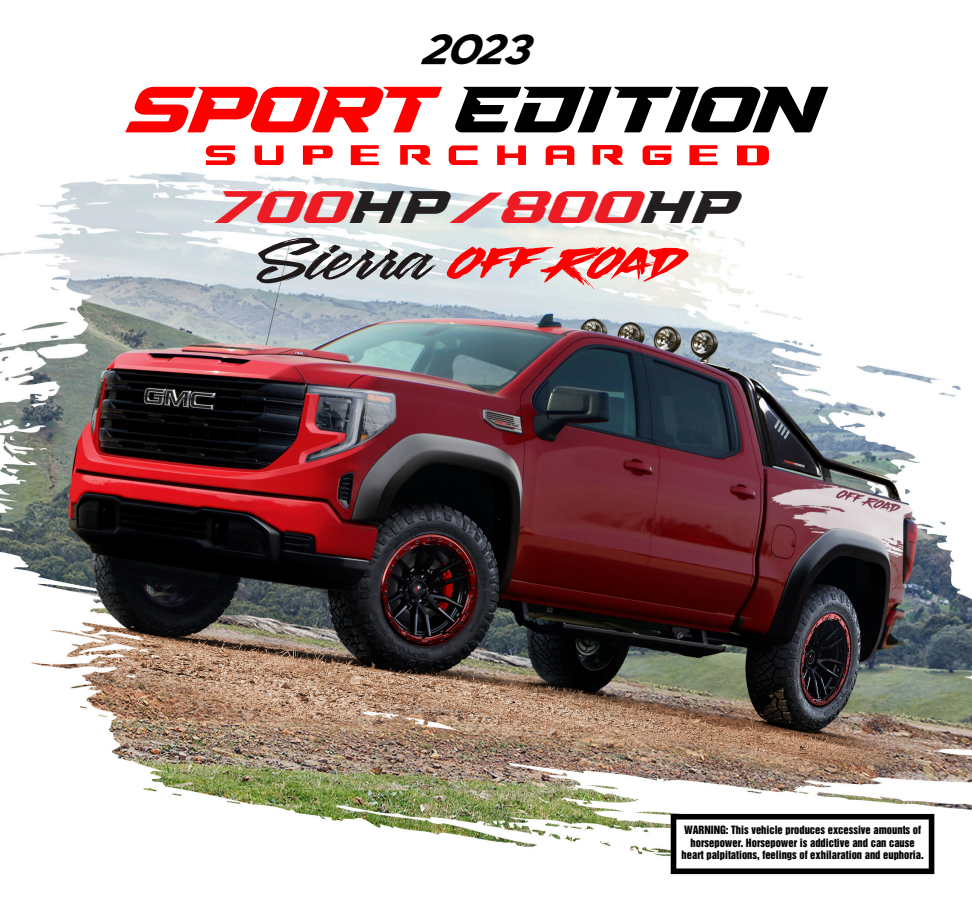
<style>
.page{position:relative;width:972px;height:918px;background:#fff}
.page>*{position:absolute;margin:0;border:0;box-sizing:border-box;transform-origin:0 0}
.t1{font:100.05px "Washington Basketball";color:#1f191a;scale:1.33 1}
.t2{font:45.3px "High Speed";color:#ed1c24;scale:1.1 1}
.t3{font:italic 38.25px "Heinberg";color:#000;scale:1.1 1}
.t4{font:10.5px/12.6px "Helvetica Inserat LT";color:#000;text-align:center}
.s1{color:#231f20}
</style>
<div class="page">
<img style="left:0;top:86px;width:972px;height:789px">
<svg style="left:447px;top:247px;width:242px;height:42px;background:#ee8e8e"></svg>
<svg style="left:671px;top:814px;width:263px;height:60px"></svg>
<svg style="left:125px;top:87px;width:317px;height:45px"></svg>
<svg style="left:455px;top:87px;width:373px;height:45px"></svg>
<svg style="left:206px;top:145px;width:29px;height:20px"></svg>
<svg style="left:449px;top:145px;width:28px;height:20px"></svg>
<svg style="left:497px;top:145px;width:29px;height:20px"></svg>
<svg style="left:546px;top:145px;width:28px;height:20px"></svg>
<svg style="left:255px;top:145px;width:28px;height:20px"></svg>
<svg style="left:400px;top:145px;width:31px;height:20px"></svg>
<svg style="left:593px;top:145px;width:31px;height:20px"></svg>
<svg style="left:351px;top:145px;width:28px;height:20px"></svg>
<svg style="left:689px;top:145px;width:29px;height:20px"></svg>
<svg style="left:737px;top:145px;width:32px;height:20px"></svg>
<svg style="left:643px;top:145px;width:28px;height:20px"></svg>
<svg style="left:303px;top:145px;width:30px;height:20px"></svg>
<h3 class="t3" style="left:421px;top:19px;width:118px">2023</h3>
<h2 class="t2" style="left:216px;top:179px;width:477px">700<span class="s1">HP</span>/800<span class="s1">HP</span></h2>
<h1 class="t1" style="left:257px;top:186px;width:133px">Sierra</h1>
<p class="t4" style="left:682px;top:824px;width:244px">WARNING: This vehicle produces excessive amounts of horsepower. Horsepower is addictive and can cause heart palpitations, feelings of exhilaration and euphoria.</p>
</div>
